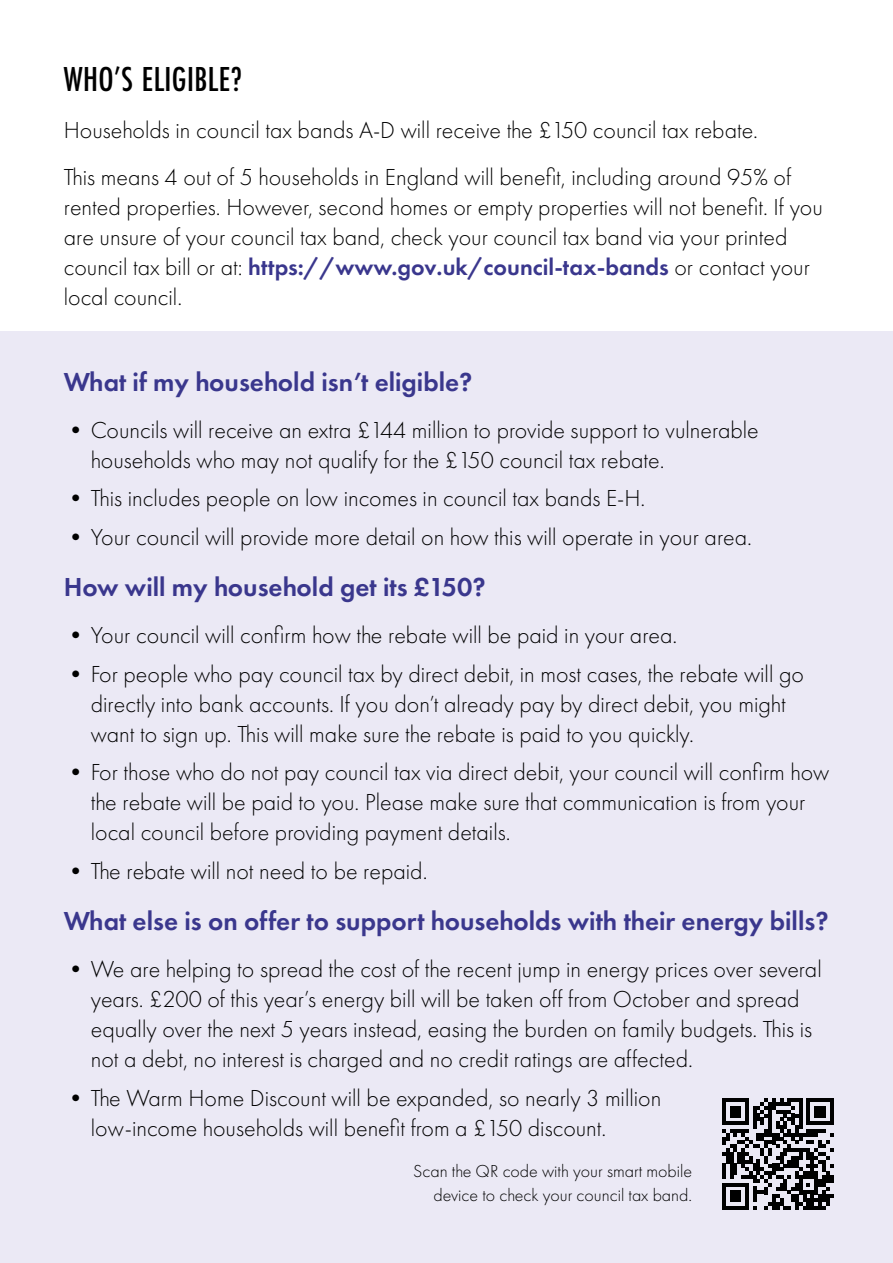
<style>
.page{position:relative;width:893px;height:1263px;background:#fff}
.page>*{position:absolute;margin:0;border:0;box-sizing:border-box;transform-origin:0 0}
.t1{font:500 36px "Futura PT Cond";letter-spacing:.01em;color:#000}
.t2{font:600 27px "Futura PT";color:#3a378d}
.Text_p2{font:300 24px/30px "Futura PT";color:#000}
.t3{font:300 18px/24px "Futura PT";color:#000;text-align:right}
.s1{font-weight:600;color:#3a378d}
</style>
<div class="page">
<div style="left:0;top:332px;width:893px;height:931px;background:#ebe9f5"></div>
<svg style="left:722px;top:1098px;width:111px;height:112px"></svg>
<h2 class="t1" style="left:64px;top:58px;width:180px">WHO’S ELIGIBLE?</h2>
<p class="Text_p2" style="left:64px;top:115px;width:696px">Households in council tax bands A-D will receive the £150 council tax rebate.</p>
<p class="Text_p2" style="left:64px;top:162px;width:761px">This means 4 out of 5 households in England will benefit, including around 95% of rented properties. However, second homes or empty properties will not benefit. If you are unsure of your council tax band, check your council tax band via your printed council tax bill or at: <span class="s1">https://www.gov.uk/council-tax-bands</span> or contact your local council.</p>
<h3 class="t2" style="left:64px;top:365px;width:410px">What if my household isn’t eligible?</h3>
<p class="Text_p2" style="left:91px;top:415px;width:670px;text-indent:-27px">•Councils will receive an extra £144 million to provide support to vulnerable households who may not qualify for the £150 council tax rebate.</p>
<p class="Text_p2" style="left:64px;top:483px;width:583px">•This includes people on low incomes in council tax bands E-H.</p>
<p class="Text_p2" style="left:64px;top:522px;width:690px">•Your council will provide more detail on how this will operate in your area.</p>
<h3 class="t2" style="left:64px;top:570px;width:423px">How will my household get its £150?</h3>
<p class="Text_p2" style="left:64px;top:621px;width:615px">•Your council will confirm how the rebate will be paid in your area.</p>
<p class="Text_p2" style="left:91px;top:659px;width:715px;text-indent:-27px">•For people who pay council tax by direct debit, in most cases, the rebate will go directly into bank accounts. If you don’t already pay by direct debit, you might want to sign up. This will make sure the rebate is paid to you quickly.</p>
<p class="Text_p2" style="left:91px;top:758px;width:740px;text-indent:-27px">•For those who do not pay council tax via direct debit, your council will confirm how the rebate will be paid to you. Please make sure that communication is from your local council before providing payment details.</p>
<p class="Text_p2" style="left:64px;top:856px;width:365px">•The rebate will not need to be repaid.</p>
<h3 class="t2" style="left:64px;top:904px;width:766px">What else is on offer to support households with their energy bills?</h3>
<p class="Text_p2" style="left:91px;top:955px;width:732px;text-indent:-27px">•We are helping to spread the cost of the recent jump in energy prices over several years. £200 of this year’s energy bill will be taken off from October and spread equally over the next 5 years instead, easing the burden on family budgets. This is not a debt, no interest is charged and no credit ratings are affected.</p>
<p class="Text_p2" style="left:91px;top:1083px;width:572px;text-indent:-27px">•The Warm Home Discount will be expanded, so nearly 3 million low-income households will benefit from a £150 discount.</p>
<p class="t3" style="left:413px;top:1159px;width:280px">Scan the QR code with your smart mobile device to check your council tax band.</p>
</div>
